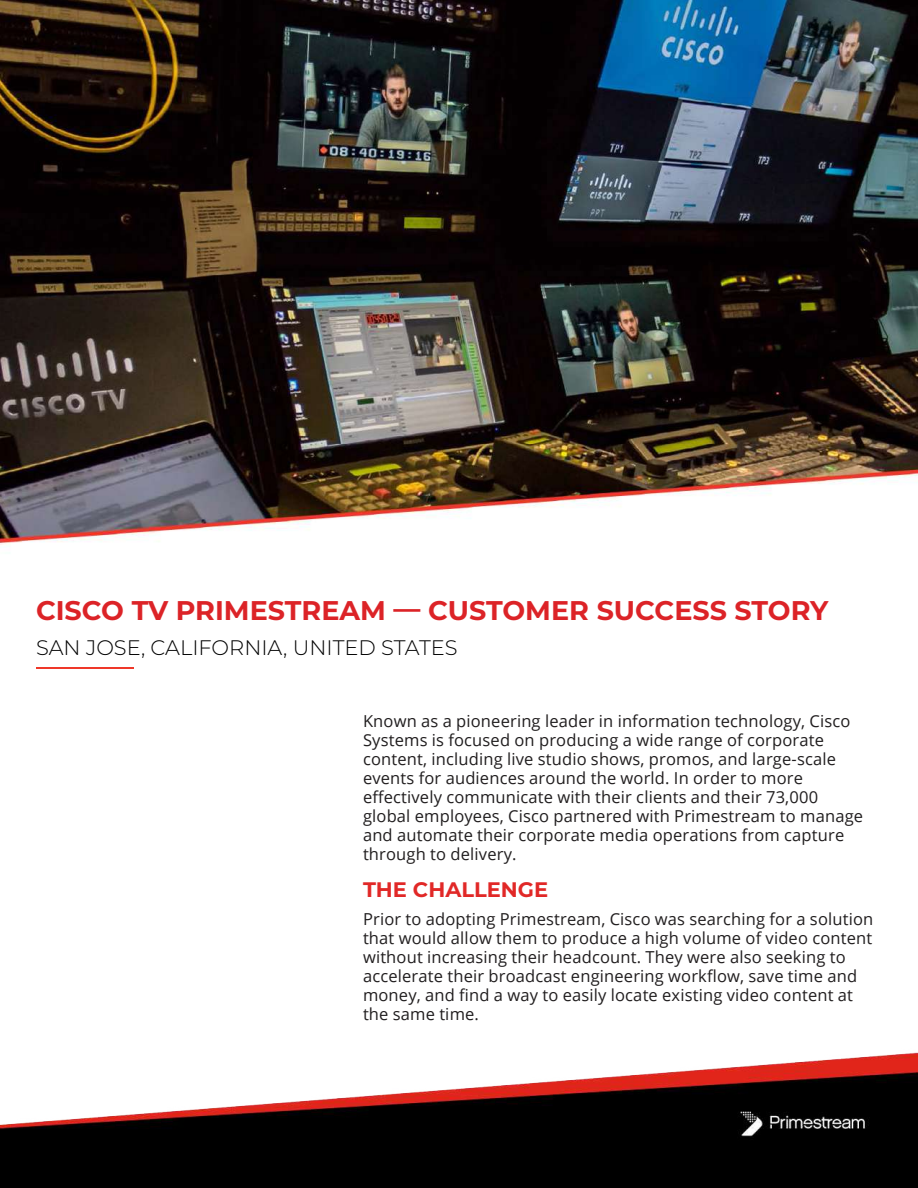
<style>
.page{position:relative;width:918px;height:1188px;background:#fff}
.page>*{position:absolute;margin:0;border:0;box-sizing:border-box;transform-origin:0 0}
.t1{font:700 27px "Montserrat";color:#dc2327}
.t2{font:300 21px "Montserrat";color:#000101}
.t3{font:700 21px "Montserrat";color:#e12827}
.t4{font:16.5px/19px "Open Sans";letter-spacing:.01em;color:#211e1f}
</style>
<div class="page">
<img style="left:0;top:667px;width:918px;height:521px">
<img style="left:0;top:0;width:918px;height:545px">
<hr style="left:36px;top:668px;width:97px;height:1px;background:#ef3829">
<h1 class="t1" style="left:36px;top:591px;width:794px">CISCO TV PRIMESTREAM — CUSTOMER SUCCESS STORY</h1>
<p class="t2" style="left:36px;top:633px;width:423px">SAN JOSE, CALIFORNIA, UNITED STATES</p>
<p class="t4" style="left:363px;top:711px;width:502px">Known as a pioneering leader in information technology, Cisco Systems is focused on producing a wide range of corporate content, including live studio shows, promos, and large-scale events for audiences around the world. In order to more effectively communicate with their clients and their 73,000 global employees, Cisco partnered with Primestream to manage and automate their corporate media operations from capture through to delivery.</p>
<p class="t3" style="left:363px;top:874px;width:187px">THE CHALLENGE</p>
<p class="t4" style="left:363px;top:909px;width:512px">Prior to adopting Primestream, Cisco was searching for a solution that would allow them to produce a high volume of video content without increasing their headcount. They were also seeking to accelerate their broadcast engineering workflow, save time and money, and find a way to easily locate existing video content at the same time.</p>
</div>
